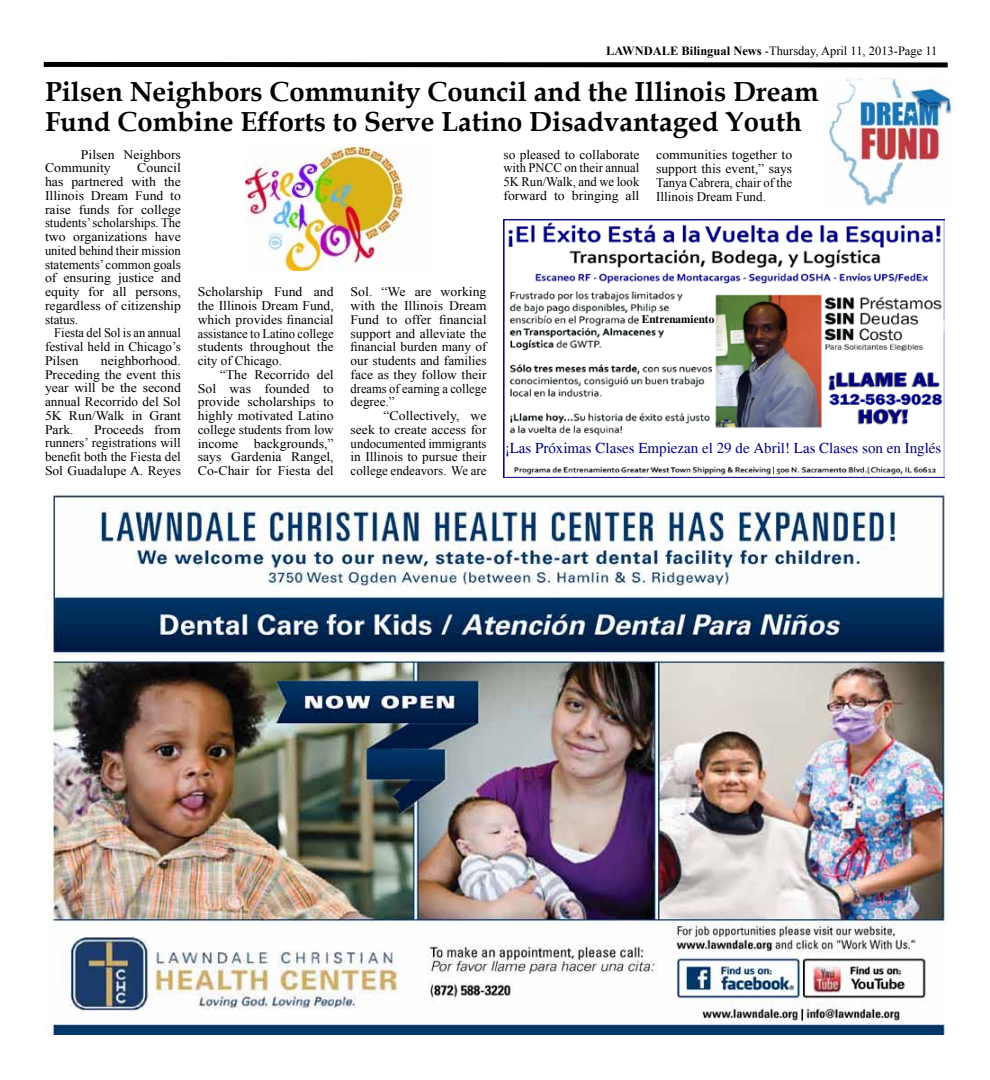
<style>
.page{position:relative;width:990px;height:1080px;background:#fff}
.page>*{position:absolute;margin:0;border:0;box-sizing:border-box;transform-origin:0 0}
.t1{font:700 27.5px/30px "Book Antiqua";color:#000}
.t2{font:15px "Times";color:#01007f}
.t3{font:13.12px/13.8px "Times New Roman";color:#000;text-align:justify;scale:1.05 1}
.t4{font:13.12px/13.8px "Times New Roman";color:#000;text-align:justify}
.t5{font:13.12px/13.8px "Times New Roman";color:#000;text-align:justify;scale:.95 1}
.t6{font:12.5px "Times New Roman";color:#000}
.t7{font:700 11.25px "Times";color:#000}
.s1{font-weight:700}
</style>
<div class="page">
<svg style="left:43px;top:61px;width:905px;height:7px"></svg>
<img style="left:46px;top:492px;width:900px;height:543px">
<img style="left:503px;top:219px;width:442px;height:258px">
<div style="left:509px;top:439px;width:426px;height:22px;background:#fff"></div>
<div style="left:639px;top:314px;width:75px;height:15px;background:#fff"></div>
<img style="left:245px;top:148px;width:169px;height:123px">
<img style="left:825px;top:77px;width:129px;height:129px">
<p class="t6" style="left:606px;top:43px;width:333px"><span class="s1">LAWNDALE Bilingual News</span> -Thursday, April 11, 2013-Page 11</p>
<h1 class="t1" style="left:45px;top:77px;width:775px">Pilsen Neighbors Community Council and the Illinois Dream<br>Fund Combine Efforts to Serve Latino Disadvantaged Youth</h1>
<p class="t3" style="left:45px;top:147px;width:131px;text-indent:36px">Pilsen Neighbors<br>Community</p>
<p class="t4" style="left:503px;top:147px;width:137px">so pleased to collaborate with PNCC on their annual 5K Run/Walk, and we look forward to bringing all</p>
<p class="t3" style="left:656px;top:148px;width:131px">communities together to support this event,” says Tanya Cabrera, chair of the Illinois Dream Fund.</p>
<p class="t3" style="left:45px;top:161px;width:131px;text-indent:92px">Council has partnered with the Illinois Dream Fund to raise funds for college students’ scholarships. The two organizations have united behind their mission statements’ common goals of ensuring justice and equity for all persons, regardless of citizenship status.</p>
<p class="t5" style="left:45px;top:326px;width:145px;text-indent:9px">Fiesta del Sol is an annual festival held in Chicago’s Pilsen</p>
<p class="t3" style="left:351px;top:285px;width:131px">Sol. “We are working with the Illinois Dream Fund to offer financial support and alleviate the financial burden many of our students and families face as they follow their dreams of earning a college degree.”</p>
<p class="t3" style="left:351px;top:409px;width:131px;text-indent:33px">“Collectively, we seek to create access for undocumented immigrants in Illinois to pursue their college endeavors. We are</p>
<p class="t3" style="left:198px;top:285px;width:131px">Scholarship Fund and the Illinois Dream Fund, which provides financial assistance to Latino college students throughout the city of Chicago.</p>
<p class="t3" style="left:198px;top:368px;width:131px;text-indent:22px">“The Recorrido del Sol was founded to provide scholarships to highly motivated Latino college students from low income backgrounds,” says Gardenia Rangel, Co-Chair for Fiesta del</p>
<p class="t7" style="left:642px;top:312px;width:74px">Entrenamiento</p>
<p class="t3" style="left:45px;top:353px;width:131px;text-indent:56px">neighborhood.<br>Preceding the event this year will be the second annual Recorrido del Sol 5K Run/Walk in Grant Park.</p>
<p class="t3" style="left:45px;top:422px;width:131px;text-indent:49px">Proceeds from runners’ registrations will benefit both the Fiesta del Sol Guadalupe A. Reyes</p>
<p class="t2" style="left:505px;top:439px;width:438px">¡Las Próximas Clases Empiezan el 29 de Abril! Las Clases son en Inglés</p>
</div>
